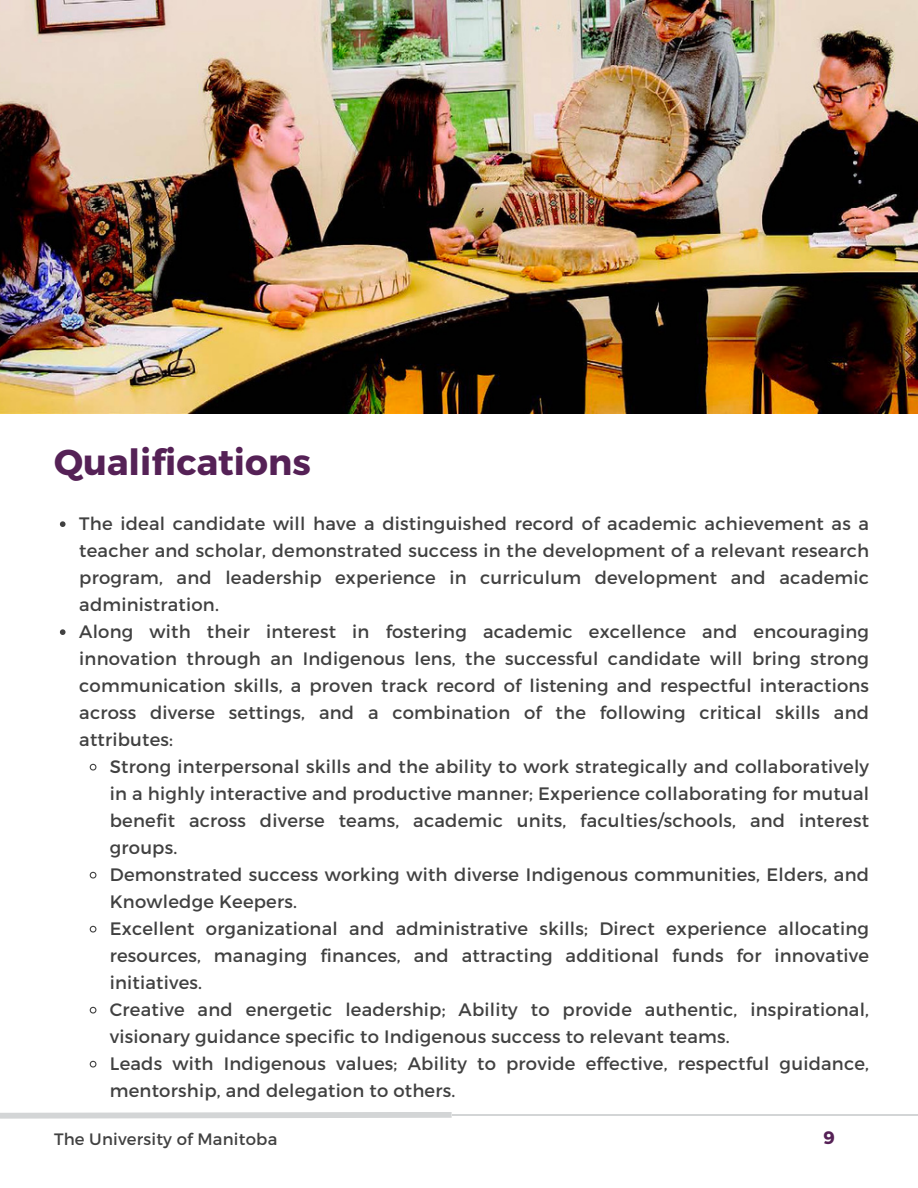
<style>
.page{position:relative;width:918px;height:1188px;background:#fff}
.page>*{position:absolute;margin:0;border:0;box-sizing:border-box;transform-origin:0 0}
.t1{font:700 36px "Montserrat";color:#552156}
.t2{font:18px/27px "Montserrat";letter-spacing:.01em;color:#414141}
.t3{font:700 18px "Montserrat";color:#552156}
.t4{font:16.5px "Montserrat";letter-spacing:.01em;color:#414141}
</style>
<div class="page">
<svg style="left:0;top:1112px;width:444px;height:7px;background:#dadbdc"></svg>
<svg style="left:444px;top:1112px;width:474px;height:6px"></svg>
<svg style="left:60px;top:521px;width:6px;height:6px"></svg>
<svg style="left:60px;top:629px;width:6px;height:6px"></svg>
<svg style="left:89px;top:763px;width:8px;height:8px"></svg>
<svg style="left:89px;top:871px;width:8px;height:8px"></svg>
<svg style="left:89px;top:925px;width:8px;height:8px"></svg>
<svg style="left:89px;top:1006px;width:8px;height:8px"></svg>
<svg style="left:89px;top:1060px;width:8px;height:8px"></svg>
<img style="left:0;top:0;width:918px;height:414px">
<h1 class="t1" style="left:54px;top:439px;width:258px">Qualifications</h1>
<p class="t2" style="left:79px;top:510px;width:791px">The ideal candidate will have a distinguished record of academic achievement as a teacher and scholar, demonstrated success in the development of a relevant research program, and leadership experience in curriculum development and academic administration.<br>Along with their interest in fostering academic excellence and encouraging innovation through an Indigenous lens, the successful candidate will bring strong communication skills, a proven track record of listening and respectful interactions across diverse settings, and a combination of the following critical skills and attributes:</p>
<p class="t2" style="left:110px;top:753px;width:761px">Strong interpersonal skills and the ability to work strategically and collaboratively in a highly interactive and productive manner; Experience collaborating for mutual benefit across diverse teams, academic units, faculties/schools, and interest groups.<br>Demonstrated success working with diverse Indigenous communities, Elders, and Knowledge Keepers.<br>Excellent organizational and administrative skills; Direct experience allocating resources, managing finances, and attracting additional funds for innovative initiatives.<br>Creative and energetic leadership; Ability to provide authentic, inspirational, visionary guidance specific to Indigenous success to relevant teams.<br>Leads with Indigenous values; Ability to provide effective, respectful guidance, mentorship, and delegation to others.</p>
<p class="t4" style="left:54px;top:1128px;width:225px">The University of Manitoba</p>
<p class="t3" style="left:824px;top:1126px;width:13px">9</p>
</div>
